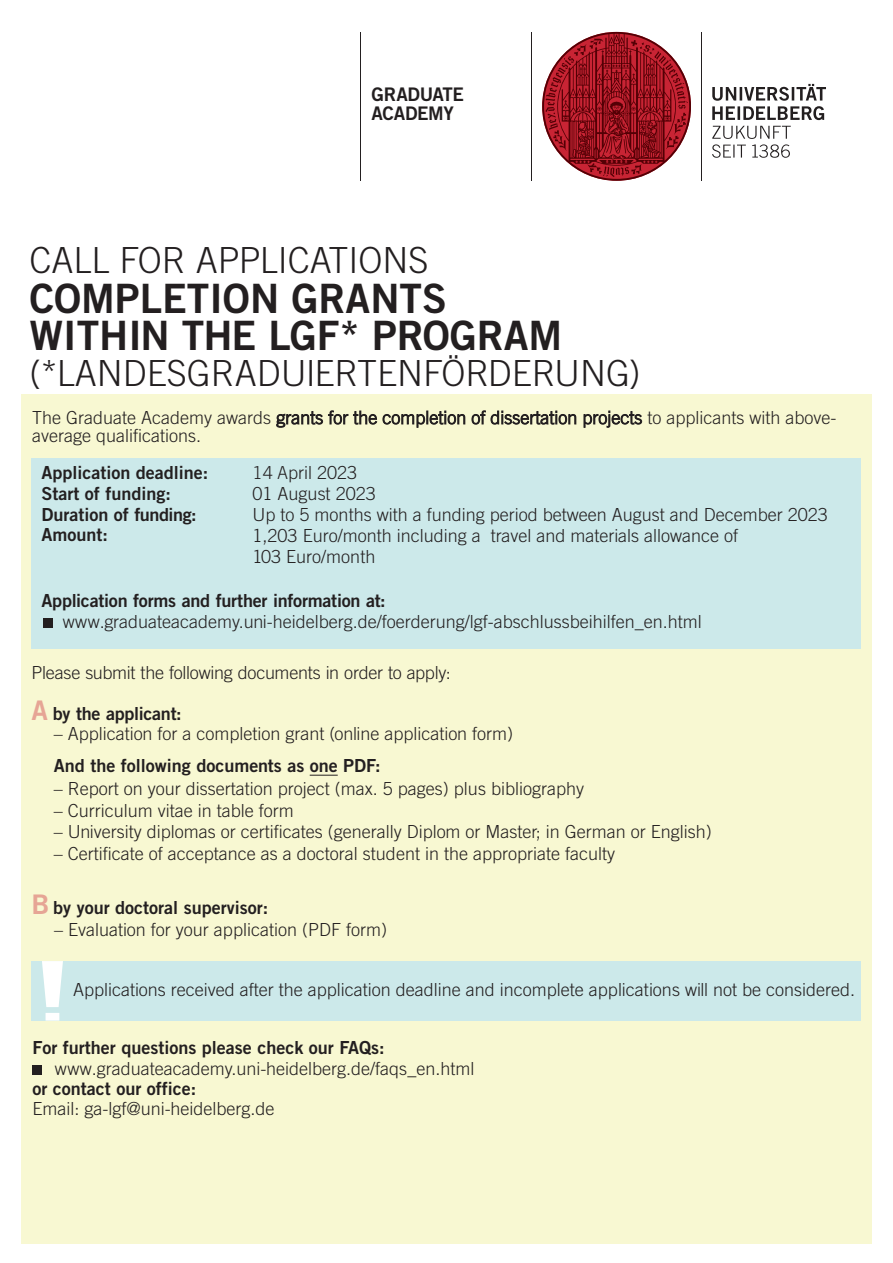
<style>
.page{position:relative;width:893px;height:1263px;background:#fff}
.page>*{position:absolute;margin:0;border:0;box-sizing:border-box;transform-origin:0 0}
.t1{font:40.5px/37.2px "Trade Gothic LT Std Bd 2";color:#231f20}
.t2{font:300 36px "Trade Gothic LT Std";color:#231f20}
.t3{font:18.75px/19.5px "Trade Gothic LT Std Bd 2";letter-spacing:-.015em;color:#231f20}
.t4{font:300 18px/21px "Trade Gothic LT Std";color:#231f20}
.t5{font:18px/20.7px "Trade Gothic LT Std Bd 2";color:#231f20}
.s1{font-family:"Trade Gothic Next LT Pro"}
.s2{font-size:27px;color:#e6a595}
</style>
<div class="page">
<hr style="left:701px;top:32px;width:1px;height:149px;background:#231f20">
<svg style="left:712px;top:126px;width:79px;height:32px"></svg>
<svg style="left:712px;top:84px;width:114px;height:36px"></svg>
<svg style="left:542px;top:32px;width:149px;height:149px"></svg>
<hr style="left:531px;top:32px;width:1px;height:149px;background:#231f20">
<hr style="left:360px;top:32px;width:1px;height:149px;background:#231f20">
<div style="left:21px;top:395px;width:851px;height:849px;background:#f8f8d2"></div>
<div style="left:31px;top:458px;width:830px;height:191px;background:#cce9ea"></div>
<div style="left:43px;top:619px;width:9px;height:9px;background:#231f20"></div>
<div style="left:31px;top:961px;width:830px;height:59px;background:#cce9ea"></div>
<svg style="left:42px;top:961px;width:21px;height:59px"></svg>
<div style="left:32px;top:1065px;width:9px;height:9px;background:#231f20"></div>
<svg style="left:310px;top:775px;width:28px;height:1px"></svg>
<p class="t3" style="left:372px;top:84px;width:94px">GRADUATE<br>ACADEMY</p>
<h2 class="t2" style="left:29px;top:239px;width:400px">CALL FOR APPLICATIONS</h2>
<h1 class="t1" style="left:29px;top:279px;width:534px">COMPLETION GRANTS<br>WITHIN THE LGF* PROGRAM</h1>
<h2 class="t2" style="left:30px;top:352px;width:612px">(*LANDESGRADUIERTENFÖRDERUNG)</h2>
<p class="t4" style="left:32px;top:408px;width:806px;line-height:18px">The Graduate Academy awards grants for the completion of dissertation projects to applicants with above&shy;average qualifications.</p>
<p class="t5" style="left:41px;top:462px;width:168px">Application deadline:<br>Start of funding:<br>Duration of funding:<br>Amount:</p>
<p class="t4" style="left:253px;top:462px;width:577px"><span class="s1">14 A</span>pril 2023<br>01 August 2023<br>Up to 5 months with a funding period between August and December 2023<br>1,203 Euro/month including a travel and materials allowance of<br>103 Euro/month</p>
<p class="t5" style="left:41px;top:590px;width:346px">Application forms and further information at:</p>
<p class="t4" style="left:63px;top:611px;width:641px">www.graduateacademy.uni-heidelberg.de/foerderung/lgf-abschlussbeihilfen_en.html</p>
<p class="t4" style="left:31px;top:662px;width:421px">Please submit the following documents in order to apply:</p>
<p class="t5" style="left:31px;top:703px;width:152px"><span class="s2">A</span> by the applicant:</p>
<p class="t4" style="left:54px;top:723px;width:461px">– Application for a completion grant (online application form)</p>
<p class="t5" style="left:54px;top:755px;width:328px">And the following documents as one PDF:</p>
<p class="t4" style="left:54px;top:778px;width:532px">– Report on your dissertation project (max. 5 pages) plus bibliography</p>
<p class="t4" style="left:54px;top:799px;width:242px">– Curriculum vitae in table form</p>
<p class="t4" style="left:54px;top:821px;width:660px">– University diplomas or certificates (generally Diplom or Master; in German or English)</p>
<p class="t4" style="left:54px;top:843px;width:563px">– Certificate of acceptance as a doctoral student in the appropriate faculty</p>
<p class="t5" style="left:31px;top:897px;width:238px"><span class="s2">B</span> by your doctoral supervisor:</p>
<p class="t4" style="left:54px;top:918px;width:334px">– Evaluation for your application (PDF form)</p>
<p class="t4" style="left:73px;top:978px;width:783px">Applications received after the application deadline and incomplete applications will not be considered.</p>
<p class="t5" style="left:32px;top:1036px;width:354px">For further questions please check our FAQs:</p>
<p class="t4" style="left:55px;top:1058px;width:421px">www.graduateacademy.uni-heidelberg.de/faqs_en.html</p>
<p class="t5" style="left:32px;top:1078px;width:165px">or contact our office:</p>
<p class="t4" style="left:32px;top:1097px;width:244px">Email: ga-lgf@uni-heidelberg.de</p>
</div>
